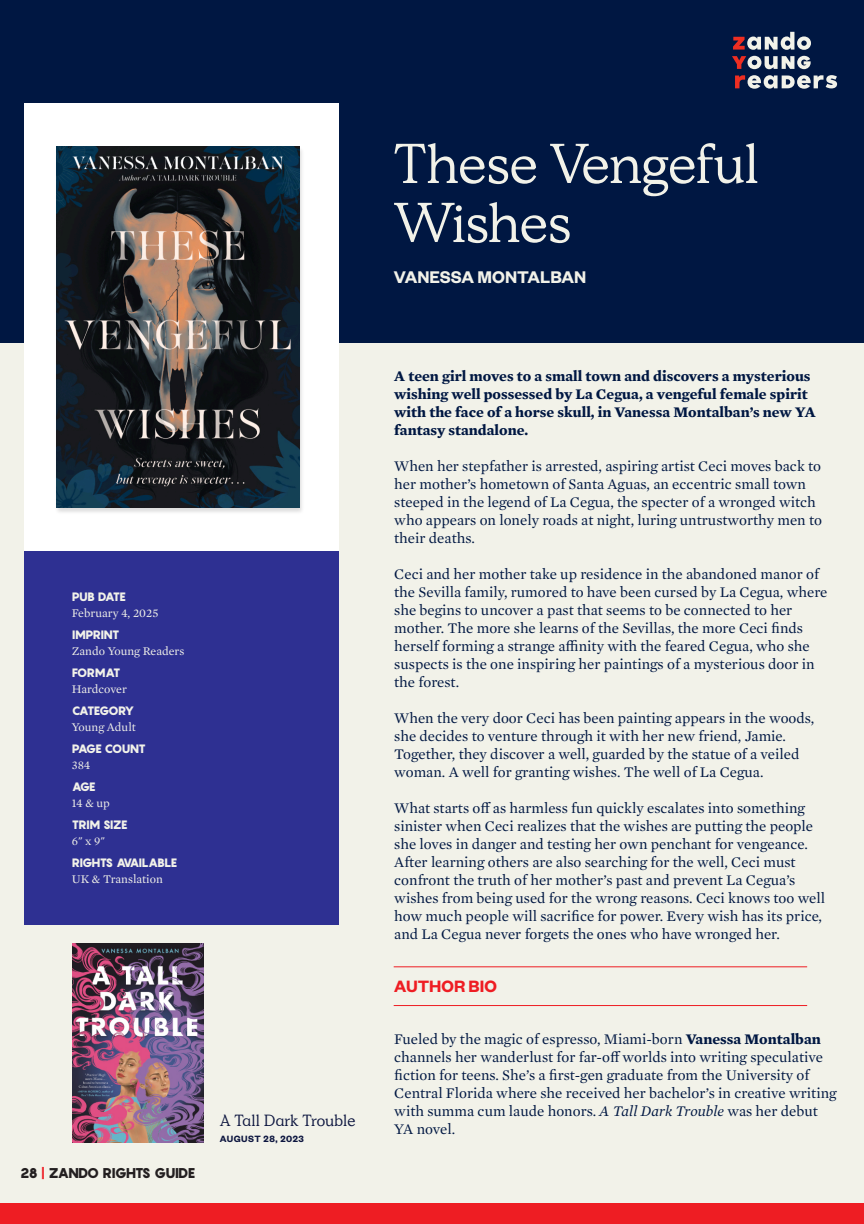
<style>
.page{position:relative;width:864px;height:1224px;background:#fff}
.page>*{position:absolute;margin:0;border:0;box-sizing:border-box;transform-origin:0 0}
.t1{font:56px/59px "Simula";letter-spacing:-.01em;color:#f2f2e9}
.t2{font:600 18.6px "Founders Grotesk";color:#f2f2e9}
.t3{font:600 18px "Founders Grotesk";color:#ee1d23}
.t4{font:16px "Simula";color:#0d163f}
.t5{font:15px/18px "Mercury Text G1";color:#001742}
.t6{font:700 15px/18px "Mercury Text G1";color:#001742}
.t7{font:900 14px "Pangram";letter-spacing:-.075em;color:#231f20}
.t8{font:12px "Mercury Text G1";color:#f2f2e9}
.t9{font:900 12px "Pangram";letter-spacing:-.08em;color:#f2f2e9}
.t10{font:900 12px "Pangram";letter-spacing:-.06em;color:#f2f2e9}
.t11{font:900 12px "Pangram";letter-spacing:-.11em;color:#f2f2e9}
.t12{font:600 10px "Founders Grotesk";letter-spacing:.05em;color:#0d163f}
.s1{color:#ee1d23}
.s2{font-weight:700}
.s3{font-style:italic}
</style>
<div class="page">
<div style="left:0;top:0;width:864px;height:1203px;background:#f2f2e9"></div>
<div style="left:0;top:1203px;width:864px;height:21px;background:#ee1d23"></div>
<div style="left:0;top:0;width:864px;height:343px;background:#001742"></div>
<svg style="left:733px;top:32px;width:78px;height:18px"></svg>
<svg style="left:735px;top:75px;width:102px;height:14px"></svg>
<svg style="left:732px;top:56px;width:79px;height:13px"></svg>
<hr style="left:863px;top:0;width:1px;height:342px;background:#abb4a6">
<div style="left:24px;top:104px;width:314px;height:447px;background:#fff"></div>
<img style="left:56px;top:147px;width:246px;height:365px">
<img style="left:57px;top:147px;width:242px;height:361px">
<div style="left:24px;top:551px;width:314px;height:373px;background:#2e3092"></div>
<hr style="left:394px;top:966px;width:413px;height:1px;background:#ee1d23">
<hr style="left:394px;top:1005px;width:413px;height:1px;background:#ee1d23">
<img style="left:72px;top:944px;width:132px;height:198px">
<p class="t9" style="left:72px;top:592px;width:56px">PUB DATE</p>
<p class="t8" style="left:72px;top:607px;width:88px">February 4, 2025</p>
<p class="t10" style="left:72px;top:630px;width:49px">IMPRINT</p>
<p class="t8" style="left:72px;top:645px;width:114px">Zando Young Readers</p>
<p class="t9" style="left:72px;top:668px;width:50px">FORMAT</p>
<p class="t8" style="left:72px;top:683px;width:57px">Hardcover</p>
<p class="t11" style="left:72px;top:706px;width:64px">CATEGORY</p>
<p class="t8" style="left:72px;top:721px;width:66px">Young Adult</p>
<p class="t9" style="left:72px;top:744px;width:75px">PAGE COUNT</p>
<p class="t8" style="left:72px;top:759px;width:20px">384</p>
<p class="t9" style="left:72px;top:782px;width:26px">AGE</p>
<p class="t8" style="left:72px;top:797px;width:40px">14 &amp; up</p>
<p class="t10" style="left:72px;top:820px;width:57px">TRIM SIZE</p>
<p class="t8" style="left:72px;top:835px;width:35px">6" x 9"</p>
<p class="t9" style="left:72px;top:858px;width:107px">RIGHTS AVAILABLE</p>
<p class="t8" style="left:72px;top:873px;width:93px">UK &amp; Translation</p>
<p class="t7" style="left:20px;top:1167px;width:177px">28 <span class="s1">|</span> ZANDO RIGHTS GUIDE</p>
<p class="t4" style="left:220px;top:1115px;width:137px">A Tall Dark Trouble</p>
<p class="t12" style="left:220px;top:1136px;width:86px">AUGUST 28, 2023</p>
<h1 class="t1" style="left:394px;top:142px;width:367px">These Vengeful<br>Wishes</h1>
<p class="t2" style="left:394px;top:271px;width:194px">VANESSA MONTALBAN</p>
<p class="t6" style="left:394px;top:367px;width:423px">A teen girl moves to a small town and discovers a mysterious wishing well possessed by La Cegua, a vengeful female spirit with the face of a horse skull, in Vanessa Montalban’s new YA fantasy standalone.</p>
<p class="t5" style="left:394px;top:457px;width:429px">When her stepfather is arrested, aspiring artist Ceci moves back to her mother’s hometown of Santa Aguas, an eccentric small town steeped in the legend of La Cegua, the specter of a wronged witch who appears on lonely roads at night, luring untrustworthy men to their deaths.</p>
<p class="t5" style="left:394px;top:565px;width:435px">Ceci and her mother take up residence in the abandoned manor of the Sevilla family, rumored to have been cursed by La Cegua, where she begins to uncover a past that seems to be connected to her mother. The more she learns of the Sevillas, the more Ceci finds herself forming a strange affinity with the feared Cegua, who she suspects is the one inspiring her paintings of a mysterious door in the forest.</p>
<p class="t5" style="left:394px;top:709px;width:422px">When the very door Ceci has been painting appears in the woods, she decides to venture through it with her new friend, Jamie.<br>Together, they discover a well, guarded by the statue of a veiled woman. A well for granting wishes. The well of La Cegua.</p>
<p class="t5" style="left:394px;top:799px;width:432px">What starts off as harmless fun quickly escalates into something sinister when Ceci realizes that the wishes are putting the people she loves in danger and testing her own penchant for vengeance.<br>After learning others are also searching for the well, Ceci must confront the truth of her mother’s past and prevent La Cegua’s wishes from being used for the wrong reasons. Ceci knows too well how much people will sacrifice for power. Every wish has its price, and La Cegua never forgets the ones who have wronged her.</p>
<p class="t3" style="left:394px;top:981px;width:104px">AUTHOR BIO</p>
<p class="t5" style="left:394px;top:1031px;width:444px">Fueled by the magic of espresso, Miami-born <span class="s2">Vanessa Montalban </span>channels her wanderlust for far-off worlds into writing speculative fiction for teens. She’s a first-gen graduate from the University of Central Florida where she received her bachelor’s in creative writing with summa cum laude honors. <span class="s3">A Tall Dark Trouble</span> was her debut YA novel.</p>
</div>
